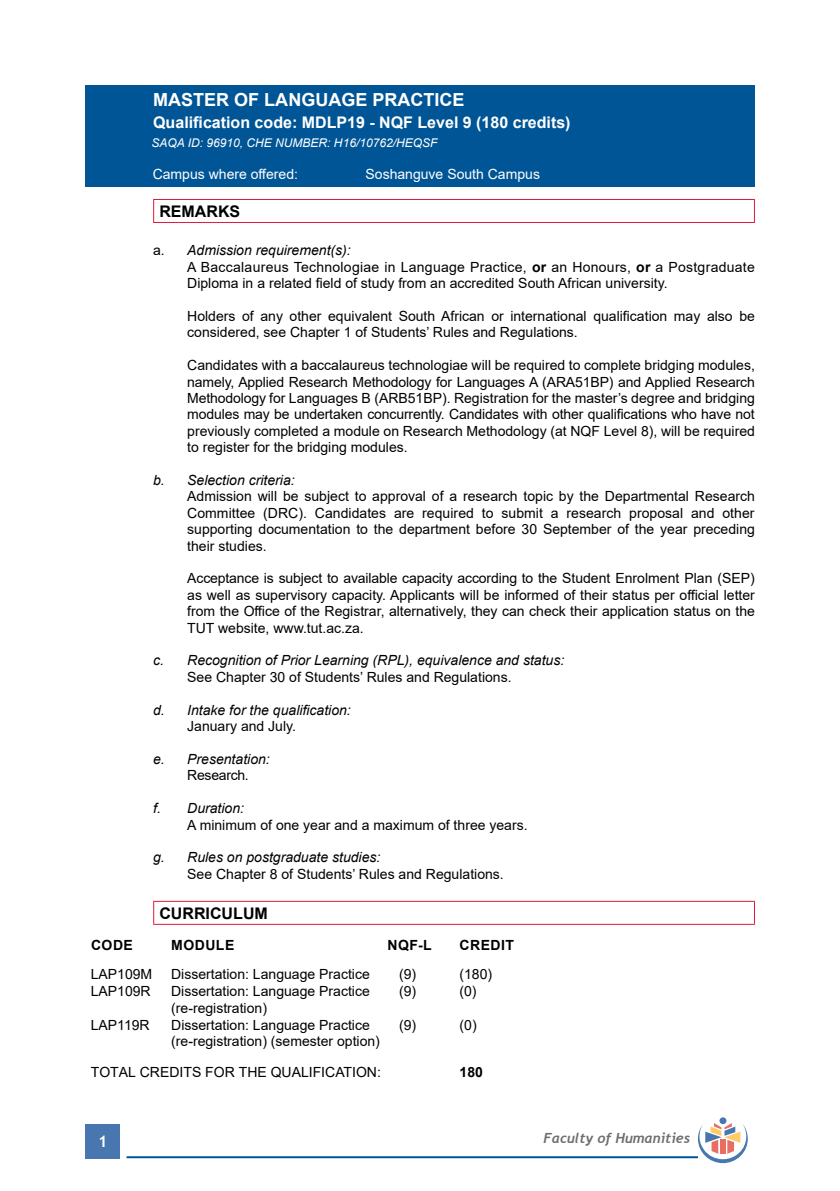
<style>
.page{position:relative;width:840px;height:1191px;background:#fff}
.page>*{position:absolute;margin:0;border:0;box-sizing:border-box;transform-origin:0 0}
.t1{font:700 18px "Arial";color:#fff}
.t2{font:700 16px "Arial";color:#fff}
.t3{font:700 16px "Arial";color:#000}
.t4{font:700 16px "Trebuchet MS";color:#fff}
.t5{font:14px/16.4px "Arial";color:#000;text-align:justify}
.t6{font:14px/16.4px "Arial";letter-spacing:.02em;color:#000}
.t7{font:italic 14px "Arial";color:#000}
.t8{font:14px "Arial";color:#fff}
.t9{font:700 14px "Arial";letter-spacing:.035em;color:#000}
.t10{font:italic 700 14px "Trebuchet";color:#6d6e71}
.t11{font:14px "Arial";letter-spacing:-.02em;color:#000}
.t12{font:italic 12px "Arial";color:#fff}
.s1{font-style:italic}
.s2{font-weight:700}
</style>
<div class="page">
<div style="left:86px;top:1124px;width:34px;height:34px;background:#4777ae"></div>
<hr style="left:126px;top:1156px;width:571px;height:2px;background:#005596">
<div style="left:719px;top:1117px;width:7px;height:7px;background:#4777ae;border-radius:50%"></div>
<svg style="left:697px;top:1123px;width:50px;height:40px"></svg>
<div style="left:85px;top:85px;width:669px;height:102px;background:#005596"></div>
<hr style="left:153px;top:199px;width:601px;height:1px;background:#e31837">
<svg style="left:153px;top:200px;width:1px;height:22px"></svg>
<svg style="left:753px;top:200px;width:1px;height:22px"></svg>
<hr style="left:153px;top:222px;width:601px;height:1px;background:#e31837">
<hr style="left:153px;top:901px;width:601px;height:1px;background:#e31837">
<svg style="left:153px;top:902px;width:1px;height:21px"></svg>
<hr style="left:153px;top:923px;width:601px;height:1px;background:#e31837">
<p class="t1" style="left:153px;top:87px;width:313px">MASTER OF LANGUAGE PRACTICE</p>
<p class="t2" style="left:153px;top:111px;width:418px">Qualification code: MDLP19 - NQF Level 9 (180 credits)</p>
<p class="t12" style="left:151px;top:135px;width:287px">SAQA ID: 96910, CHE NUMBER: H16/10762/HEQSF</p>
<p class="t8" style="left:153px;top:164px;width:147px">Campus where offered:</p>
<p class="t8" style="left:365px;top:164px;width:176px">Soshanguve South Campus</p>
<p class="t3" style="left:159px;top:200px;width:82px">REMARKS</p>
<p class="t6" style="left:187px;top:242px;width:569px;text-indent:-34px">a. <span class="s1">Admission requirement(s):<br></span>A Baccalaureus Technologiae in Language Practice, <span class="s2">or</span> an Honours, <span class="s2">or</span> a Postgraduate<br>Diploma in a related field of study from an accredited South African university.</p>
<p class="t5" style="left:187px;top:308px;width:569px">Holders of any other equivalent South African or international qualification may also be considered, see Chapter 1 of Students’ Rules and Regulations.</p>
<p class="t5" style="left:187px;top:357px;width:569px">Candidates with a baccalaureus technologiae will be required to complete bridging modules, namely, Applied Research Methodology for Languages A (ARA51BP) and Applied Research Methodology for Languages B (ARB51BP). Registration for the master’s degree and bridging modules may be undertaken concurrently. Candidates with other qualifications who have not previously completed a module on Research Methodology (at NQF Level 8), will be required to register for the bridging modules.</p>
<p class="t7" style="left:153px;top:471px;width:143px">b. Selection criteria:</p>
<p class="t5" style="left:187px;top:488px;width:569px">Admission will be subject to approval of a research topic by the Departmental Research Committee (DRC). Candidates are required to submit a research proposal and other supporting documentation to the department before 30 September of the year preceding their studies.</p>
<p class="t5" style="left:187px;top:570px;width:569px">Acceptance is subject to available capacity according to the Student Enrolment Plan (SEP) as well as supervisory capacity. Applicants will be informed of their status per official letter from the Office of the Registrar, alternatively, they can check their application status on the TUT website, www.tut.ac.za.</p>
<p class="t7" style="left:153px;top:651px;width:412px">c. Recognition of Prior Learning (RPL), equivalence and status:</p>
<p class="t5" style="left:187px;top:668px;width:325px">See Chapter 30 of Students’ Rules and Regulations.</p>
<p class="t7" style="left:153px;top:700px;width:199px">d. Intake for the qualification:</p>
<p class="t5" style="left:187px;top:718px;width:110px">January and July.</p>
<p class="t7" style="left:153px;top:750px;width:118px">e. Presentation:</p>
<p class="t11" style="left:187px;top:765px;width:63px">Research.</p>
<p class="t7" style="left:153px;top:799px;width:92px">f. Duration:</p>
<p class="t5" style="left:187px;top:816px;width:342px">A minimum of one year and a maximum of three years.</p>
<p class="t7" style="left:153px;top:848px;width:229px">g. Rules on postgraduate studies:</p>
<p class="t5" style="left:187px;top:865px;width:318px">See Chapter 8 of Students’ Rules and Regulations.</p>
<p class="t3" style="left:159px;top:901px;width:110px">CURRICULUM</p>
<p class="t9" style="left:91px;top:935px;width:43px">CODE</p>
<p class="t9" style="left:171px;top:935px;width:65px">MODULE</p>
<p class="t9" style="left:387px;top:935px;width:46px">NQF-L</p>
<p class="t9" style="left:459px;top:935px;width:56px">CREDIT</p>
<p class="t5" style="left:91px;top:966px;width:63px">LAP109M</p>
<p class="t5" style="left:171px;top:966px;width:200px">Dissertation: Language Practice</p>
<p class="t5" style="left:399px;top:966px;width:19px">(9)</p>
<p class="t5" style="left:459px;top:966px;width:34px">(180)</p>
<p class="t5" style="left:91px;top:982px;width:61px">LAP109R</p>
<p class="t5" style="left:171px;top:982px;width:200px">Dissertation: Language Practice</p>
<p class="t5" style="left:399px;top:982px;width:19px">(9)</p>
<p class="t5" style="left:459px;top:982px;width:19px">(0)</p>
<p class="t5" style="left:171px;top:999px;width:97px">(re-registration)</p>
<p class="t5" style="left:91px;top:1016px;width:60px">LAP119R</p>
<p class="t5" style="left:171px;top:1016px;width:200px">Dissertation: Language Practice</p>
<p class="t5" style="left:399px;top:1016px;width:19px">(9)</p>
<p class="t5" style="left:459px;top:1016px;width:19px">(0)</p>
<p class="t5" style="left:171px;top:1033px;width:210px">(re-registration) (semester option)</p>
<p class="t5" style="left:91px;top:1064px;width:291px">TOTAL CREDITS FOR THE QUALIFICATION:</p>
<p class="t9" style="left:459px;top:1062px;width:25px">180</p>
<p class="t4" style="left:98px;top:1131px;width:11px">1</p>
<p class="t10" style="left:543px;top:1129px;width:148px">Faculty of Humanities</p>
</div>
